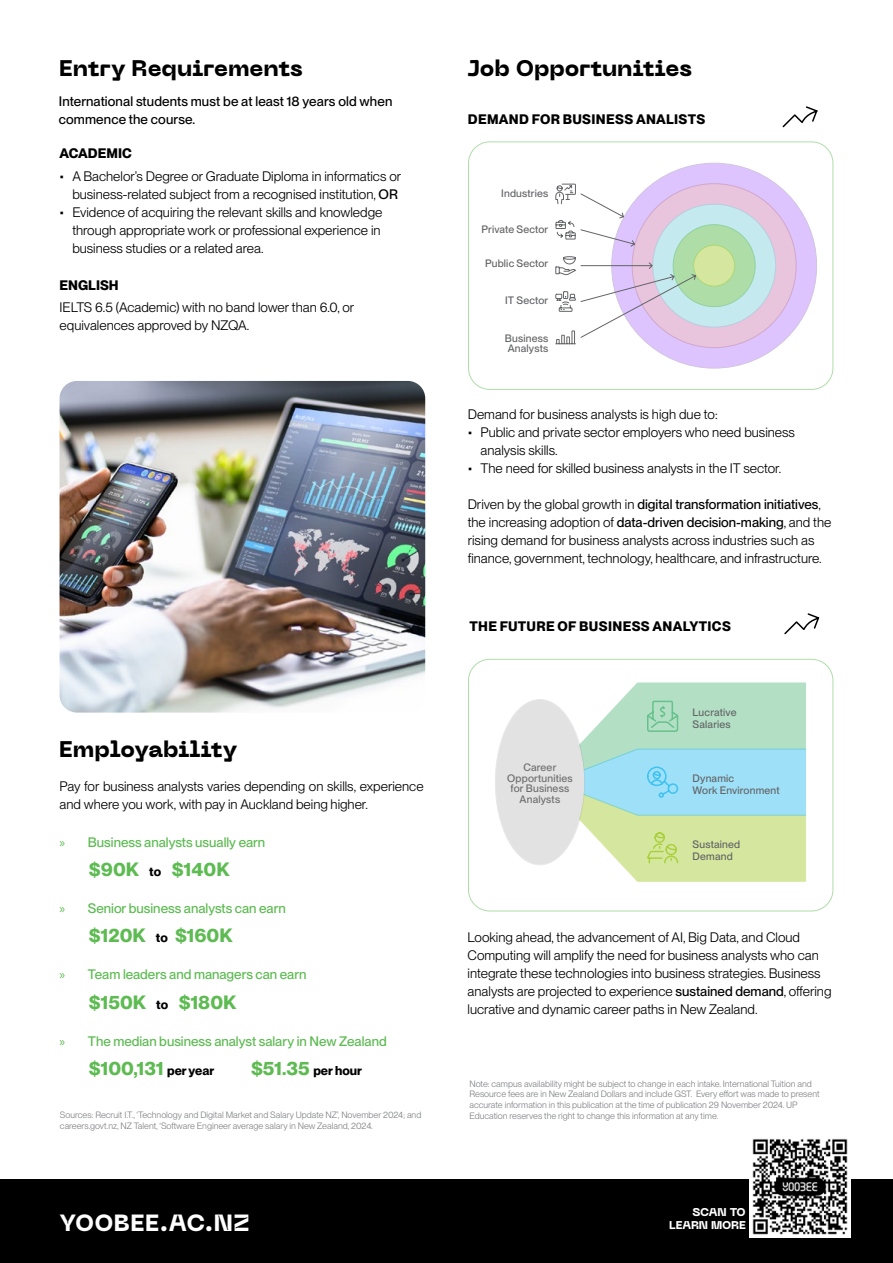
<style>
.page{position:relative;width:893px;height:1263px;background:#fff}
.page>*{position:absolute;margin:0;border:0;box-sizing:border-box;transform-origin:0 0}
.t1{font:800 23.4px "PP Neue Machina";letter-spacing:.01em;color:#fff}
.t2{font:800 22.5px "PP Neue Machina";letter-spacing:-.005em;color:#000}
.t3{font:700 18.9px "PP Neue Montreal";color:#5dbb52}
.t4{font:13.5px/18px "PP Neue Montreal";color:#000}
.t5{font:500 13.5px "PP Neue Montreal";color:#5dbb52}
.t6{font:500 13.5px/18px "PP Neue Montreal";letter-spacing:.01em;color:#000}
.t7{font:700 13.5px "PP Neue Montreal";letter-spacing:.025em;color:#000}
.t8{font:700 13.5px "PP Neue Montreal";color:#000}
.t9{font:700 12.6px "PP Neue Montreal";color:#000}
.t10{font:800 11.25px/13.5px "PP Neue Machina";letter-spacing:-.02em;color:#fff;text-align:right}
.t11{font:500 10.5px/10.5px "PP Neue Montreal";letter-spacing:.015em;color:#636466}
.t12{font:9px/10.8px "PP Neue Montreal";color:#808285}
.s1{font-weight:500}
.s2{font-family:"Myriad Pro";font-weight:400}
.s3{font-size:12.6px;color:#000}
.s4{font-size:18.9px;color:#5dbb52}
</style>
<div class="page">
<div style="left:468px;top:141px;width:365px;height:249px;border:1px solid #5dbb52;border-radius:21px"></div>
<div style="left:468px;top:659px;width:365px;height:252px;border:1px solid #5dbb52;border-radius:21px"></div>
<div style="left:0;top:1179px;width:893px;height:84px;background:#000"></div>
<svg style="left:555px;top:162px;width:262px;height:207px"></svg>
<svg style="left:782px;top:106px;width:36px;height:22px"></svg>
<svg style="left:784px;top:613px;width:36px;height:22px"></svg>
<img style="left:60px;top:381px;width:365px;height:332px">
<div style="left:495px;top:699px;width:89px;height:166px;background:#e3e2e3;border-radius:50%"></div>
<svg style="left:579px;top:682px;width:227px;height:200px;background:#bce4cc"></svg>
<img style="left:749px;top:1138px;width:102px;height:99px">
<h2 class="t2" style="left:59px;top:53px;width:245px">Entry Requirements</h2>
<p class="t6" style="left:59px;top:93px;width:335px">International students must be at least 18 years old when commence the course.</p>
<p class="t8" style="left:60px;top:145px;width:74px">ACADEMIC</p>
<p class="t4" style="left:60px;top:167px;width:343px;text-align:right">• A Bachelor’s Degree or Graduate Diploma in informatics or business-related subject from a recognised institution, <span class="s1">OR</span></p>
<p class="t4" style="left:72px;top:203px;width:312px;text-indent:-13px">• Evidence of acquiring the relevant skills and knowledge through appropriate work or professional experience in business studies or a related area.</p>
<p class="t8" style="left:60px;top:277px;width:61px">ENGLISH</p>
<p class="t4" style="left:60px;top:298px;width:296px">IELTS 6.5 (Academic) with no band lower than 6.0, or equivalences approved by NZQA.</p>
<h2 class="t2" style="left:59px;top:734px;width:180px">Employability</h2>
<p class="t4" style="left:60px;top:777px;width:366px">Pay for business analysts varies depending on skills, experience and where you work, with pay in Auckland being higher.</p>
<p class="t5" style="left:60px;top:834px;width:207px"><span class="s2">»</span> Business analysts usually earn</p>
<h3 class="t3" style="left:89px;top:857px;width:142px">$90K <span class="s3">to</span> $140K</h3>
<p class="t5" style="left:60px;top:900px;width:228px"><span class="s2">»</span> Senior business analysts can earn</p>
<h3 class="t3" style="left:89px;top:923px;width:145px">$120K <span class="s3">to</span> $160K</h3>
<p class="t5" style="left:60px;top:966px;width:248px"><span class="s2">»</span> Team leaders and managers can earn</p>
<h3 class="t3" style="left:89px;top:990px;width:149px">$150K <span class="s3">to</span> $180K</h3>
<p class="t5" style="left:60px;top:1033px;width:329px"><span class="s2">»</span> The median business analyst salary in New Zealand</p>
<h3 class="t3" style="left:89px;top:1057px;width:127px">$100,131 <span class="s3">per year</span></h3>
<p class="t9" style="left:251px;top:1063px;width:113px"><span class="s4">$51.35</span> per hour</p>
<p class="t12" style="left:60px;top:1109px;width:363px">Sources: Recruit I.T., ‘Technology and Digital Market and Salary Update NZ’, November 2024; and careers.govt.nz, NZ Talent, ‘Software Engineer average salary in New Zealand, 2024.</p>
<h2 class="t2" style="left:468px;top:53px;width:226px">Job Opportunities</h2>
<p class="t7" style="left:468px;top:111px;width:239px">DEMAND FOR BUSINESS ANALISTS</p>
<p class="t11" style="left:501px;top:188px;width:48px">Industries</p>
<p class="t11" style="left:481px;top:224px;width:68px">Private Sector</p>
<p class="t11" style="left:485px;top:258px;width:65px">Public Sector</p>
<p class="t11" style="left:505px;top:295px;width:45px">IT Sector</p>
<p class="t11" style="left:505px;top:333px;width:45px">Business<br>Analysts</p>
<p class="t4" style="left:468px;top:405px;width:251px">Demand for business analysts is high due to:</p>
<p class="t4" style="left:480px;top:423px;width:316px;text-indent:-13px">• Public and private sector employers who need business analysis skills.</p>
<p class="t4" style="left:468px;top:459px;width:315px">• The need for skilled business analysts in the IT sector.</p>
<p class="t4" style="left:468px;top:495px;width:365px">Driven by the global growth in <span class="s1">digital transformation initiatives</span>, the increasing adoption of <span class="s1">data-driven decision-making</span>, and the rising demand for business analysts across industries such as finance, government, technology, healthcare, and infrastructure.</p>
<p class="t7" style="left:470px;top:618px;width:263px">THE FUTURE OF BUSINESS ANALYTICS</p>
<p class="t11" style="left:507px;top:762px;width:67px;text-align:center">Career<br>Opportunities for Business<br>Analysts</p>
<p class="t11" style="left:692px;top:706px;width:45px;line-height:12px">Lucrative<br>Salaries</p>
<p class="t11" style="left:692px;top:772px;width:89px;line-height:12px">Dynamic<br>Work Environment</p>
<p class="t11" style="left:692px;top:838px;width:49px;line-height:12px">Sustained<br>Demand</p>
<p class="t4" style="left:468px;top:928px;width:365px">Looking ahead, the advancement of AI, Big Data, and Cloud Computing will amplify the need for business analysts who can integrate these technologies into business strategies. Business analysts are projected to experience <span class="s1">sustained demand</span>, offering lucrative and dynamic career paths in New Zealand.</p>
<p class="t12" style="left:469px;top:1078px;width:352px">Note: campus availability might be subject to change in each intake. International Tuition and Resource fees are in New Zealand Dollars and include GST. Every effort was made to present accurate information in this publication at the time of publication 29 November 2024. UP Education reserves the right to change this information at any time.</p>
<h1 class="t1" style="left:60px;top:1207px;width:191px">YOOBEE.AC.NZ</h1>
<p class="t10" style="left:669px;top:1205px;width:78px">SCAN TO<br>LEARN MORE</p>
</div>
